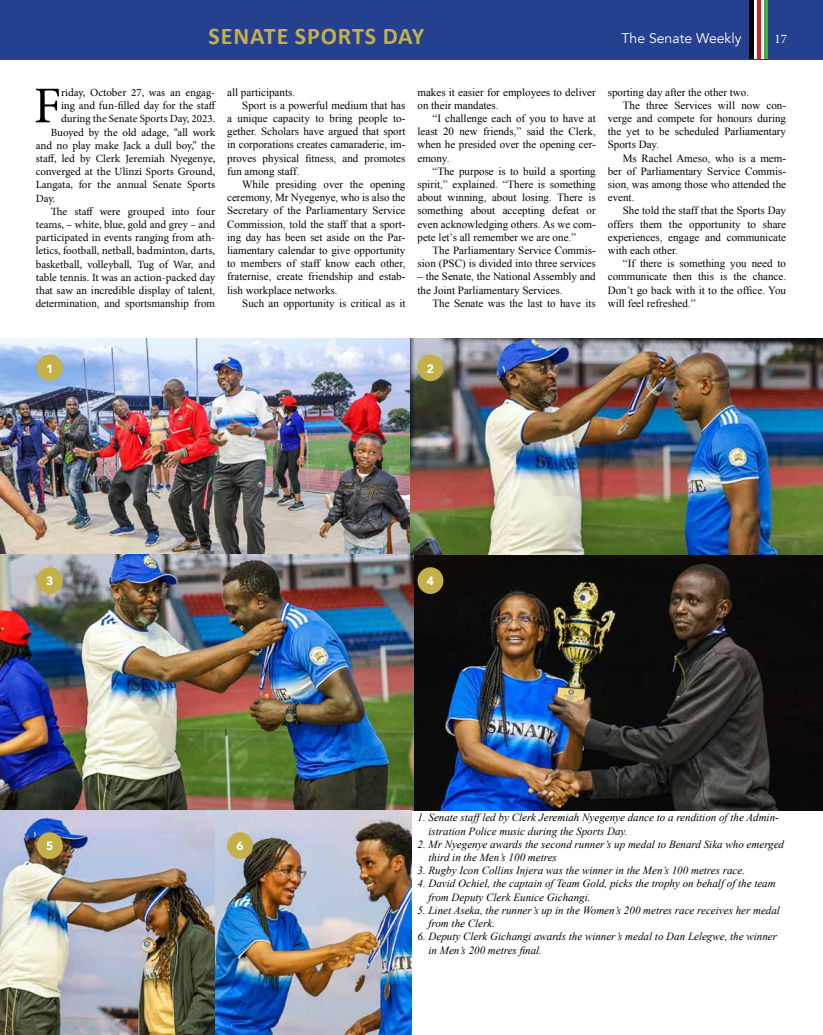
<style>
.page{position:relative;width:823px;height:1035px;background:#fff}
.page>*{position:absolute;margin:0;border:0;box-sizing:border-box;transform-origin:0 0}
.t1{font:51.6px "Minion Pro";color:#000}
.t2{font:700 24px "Calibri";letter-spacing:.04em;color:#c3b049}
.t3{font:14px "Avenir";color:#fff}
.t4{font:13px "Minion Pro";color:#fff}
.t5{font:900 12px "Avenir";color:#fff}
.t6{font:11px/13.2px "Times New Roman";color:#000}
.t7{font:italic 11px/13.2px "Times New Roman";color:#000}
.t8{font:11px "Minion Pro";color:#000}
.s1{font-family:"Minion Pro"}
</style>
<div class="page">
<div style="left:0;top:0;width:822px;height:60px;background:#25408f"></div>
<hr style="left:749px;top:0;width:4px;height:59px;background:#000">
<svg style="left:756px;top:0;width:4px;height:59px"></svg>
<svg style="left:763px;top:0;width:4px;height:59px"></svg>
<hr style="left:754px;top:0;width:2px;height:59px;background:#fff">
<hr style="left:760px;top:0;width:3px;height:59px;background:#fff">
<img style="left:0;top:338px;width:822px;height:473px">
<img style="left:0;top:666px;width:1px;height:150px">
<img style="left:0;top:811px;width:411px;height:224px">
<div style="left:37px;top:354px;width:26px;height:27px;background:#c3b049;border-radius:50%"></div>
<div style="left:417px;top:354px;width:26px;height:27px;background:#c3b049;border-radius:50%"></div>
<div style="left:37px;top:567px;width:26px;height:27px;background:#c3b049;border-radius:50%"></div>
<div style="left:417px;top:567px;width:26px;height:27px;background:#c3b049;border-radius:50%"></div>
<div style="left:37px;top:832px;width:26px;height:27px;background:#c3b049;border-radius:50%"></div>
<div style="left:227px;top:832px;width:26px;height:27px;background:#c3b049;border-radius:50%"></div>
<h2 class="t2" style="left:208px;top:19px;width:217px">SENATE SPORTS DAY</h2>
<p class="t3" style="left:621px;top:30px;width:121px">The Senate Weekly</p>
<p class="t4" style="left:774px;top:30px;width:14px">17</p>
<h1 class="t1" style="left:34px;top:71px;width:29px">F</h1>
<p class="t8" style="left:61px;top:85px;width:155px">riday, October 27, was an engag-</p>
<p class="t8" style="left:61px;top:98px;width:156px">ing and fun-filled day for the staff</p>
<p class="t8" style="left:61px;top:111px;width:155px">during the Senate Sports Day, 2023.</p>
<p class="t8" style="left:51px;top:125px;width:166px">Buoyed by the old adage, “all work</p>
<p class="t8" style="left:36px;top:138px;width:181px">and no play make Jack a dull boy,” the</p>
<p class="t8" style="left:36px;top:151px;width:181px">staff, led by Clerk Jeremiah Nyegenye,</p>
<p class="t8" style="left:36px;top:164px;width:181px">converged at the Ulinzi Sports Ground,</p>
<p class="t8" style="left:36px;top:177px;width:181px">Langata, for the annual Senate Sports</p>
<p class="t8" style="left:36px;top:191px;width:21px">Day.</p>
<p class="t8" style="left:51px;top:204px;width:166px">The staff were grouped into four</p>
<p class="t8" style="left:36px;top:217px;width:181px">teams, – white, blue, gold and grey – and</p>
<p class="t8" style="left:36px;top:230px;width:181px">participated in events ranging from ath-</p>
<p class="t8" style="left:36px;top:243px;width:181px">letics, football, netball, badminton, darts,</p>
<p class="t8" style="left:36px;top:257px;width:181px">basketball, volleyball, Tug of War, and</p>
<p class="t8" style="left:36px;top:270px;width:181px">table tennis. It was an action-packed day</p>
<p class="t6" style="left:36px;top:283px;width:181px"><span class="s1">that saw</span> an incredible display of talent, determination, and sportsmanship from</p>
<p class="t6" style="left:227px;top:85px;width:69px">all participants.</p>
<p class="t6" style="left:242px;top:98px;width:165px">Sport is a powerful medium that has</p>
<p class="t6" style="left:227px;top:111px;width:180px">a unique capacity to bring people to-</p>
<p class="t6" style="left:227px;top:125px;width:180px">gether. Scholars have argued that sport</p>
<p class="t6" style="left:227px;top:138px;width:180px">in corporations creates camaraderie, im-</p>
<p class="t6" style="left:227px;top:151px;width:180px">proves physical fitness, and promotes</p>
<p class="t6" style="left:227px;top:164px;width:74px">fun among staff.</p>
<p class="t6" style="left:242px;top:177px;width:165px">While presiding over the opening</p>
<p class="t6" style="left:227px;top:191px;width:180px">ceremony, Mr Nyegenye, who is also the</p>
<p class="t6" style="left:227px;top:204px;width:180px">Secretary of the Parliamentary Service</p>
<p class="t6" style="left:227px;top:217px;width:180px">Commission, told the staff that a sport-</p>
<p class="t6" style="left:227px;top:230px;width:180px">ing day has been set aside on the Par-</p>
<p class="t6" style="left:227px;top:243px;width:180px">liamentary calendar to give opportunity</p>
<p class="t6" style="left:227px;top:257px;width:180px">to members of staff know each other,</p>
<p class="t6" style="left:227px;top:270px;width:180px">fraternise, create friendship and estab-</p>
<p class="t6" style="left:227px;top:283px;width:112px">lish workplace networks.</p>
<p class="t6" style="left:242px;top:296px;width:165px">Such an opportunity is critical as it</p>
<p class="t6" style="left:417px;top:85px;width:180px">makes it easier for employees to deliver on their mandates.</p>
<p class="t6" style="left:417px;top:111px;width:180px;text-align:justify;text-indent:15px">“I challenge each of you to have at least 20 new friends,” said the Clerk, when he presided over the opening cer&shy;emony.</p>
<p class="t6" style="left:417px;top:164px;width:180px;text-align:justify;text-indent:15px">“The purpose is to build a sporting spirit,” explained. “There is something about winning, about losing. There is something about accepting defeat or even acknowledging others. As we com&shy;pete let’s all remember we are one.”</p>
<p class="t6" style="left:417px;top:243px;width:180px;text-align:right">The Parliamentary Service Commis&shy;sion (PSC) is divided into three services</p>
<p class="t6" style="left:417px;top:270px;width:180px">– the Senate, the National Assembly and the Joint Parliamentary Services.</p>
<p class="t6" style="left:432px;top:296px;width:165px">The Senate was the last to have its</p>
<p class="t6" style="left:607px;top:85px;width:143px">sporting day after the other two.</p>
<p class="t6" style="left:622px;top:98px;width:165px">The three Services will now con-</p>
<p class="t6" style="left:607px;top:111px;width:180px">verge and compete for honours during</p>
<p class="t6" style="left:607px;top:125px;width:180px">the yet to be scheduled Parliamentary</p>
<p class="t6" style="left:607px;top:138px;width:53px">Sports Day.</p>
<p class="t6" style="left:622px;top:151px;width:165px">Ms Rachel Ameso, who is a mem-</p>
<p class="t6" style="left:607px;top:164px;width:180px">ber of Parliamentary Service Commis-</p>
<p class="t6" style="left:607px;top:177px;width:180px">sion, was among those who attended the</p>
<p class="t6" style="left:607px;top:191px;width:28px">event.</p>
<p class="t6" style="left:622px;top:204px;width:165px">She told the staff that the Sports Day</p>
<p class="t6" style="left:607px;top:217px;width:180px">offers them the opportunity to share</p>
<p class="t6" style="left:607px;top:230px;width:180px">experiences, engage and communicate</p>
<p class="t6" style="left:607px;top:243px;width:71px">with each other.</p>
<p class="t6" style="left:622px;top:257px;width:165px">“If there is something you need to</p>
<p class="t6" style="left:607px;top:270px;width:180px">communicate then this is the chance.</p>
<p class="t6" style="left:607px;top:283px;width:180px">Don’t go back with it to the office. You</p>
<p class="t6" style="left:607px;top:296px;width:89px">will feel refreshed.”</p>
<p class="t5" style="left:46px;top:358px;width:9px">1</p>
<p class="t5" style="left:426px;top:358px;width:9px">2</p>
<p class="t5" style="left:46px;top:571px;width:9px">3</p>
<p class="t5" style="left:426px;top:571px;width:9px">4</p>
<p class="t5" style="left:46px;top:836px;width:9px">5</p>
<p class="t5" style="left:236px;top:836px;width:9px">6</p>
<p class="t7" style="left:428px;top:811px;width:351px;text-indent:-11px">1. Senate staffled by Clerk Jeremiah Nyegenye dance to a rendition of the Admin&shy;istration Police music during the Sports Day.</p>
<p class="t7" style="left:428px;top:837px;width:357px;text-indent:-11px">2. Mr Nyegenye awards the second runner’s up medal to Benard Sika who emerged third in the Men’s 100 metres</p>
<p class="t7" style="left:417px;top:863px;width:329px">3. Rugby Icon Collins Injera was the winner in the Men’s 100 metres race.</p>
<p class="t7" style="left:428px;top:877px;width:348px;text-indent:-11px">4. David Ochiel, the captain of Team Gold, picks the trophy on behalf of the team from Deputy Clerk Eunice Gichangi.</p>
<p class="t7" style="left:428px;top:903px;width:353px;text-indent:-11px">5. Linet Aseka, the runner’s up in the Women’s 200 metres race receives her medal from the Clerk.</p>
<p class="t7" style="left:428px;top:929px;width:350px;text-indent:-11px">6. Deputy Clerk Gichangi awards the winner’s medal to Dan Lelegwe, the winner in Men’s 200 metres final.</p>
</div>
